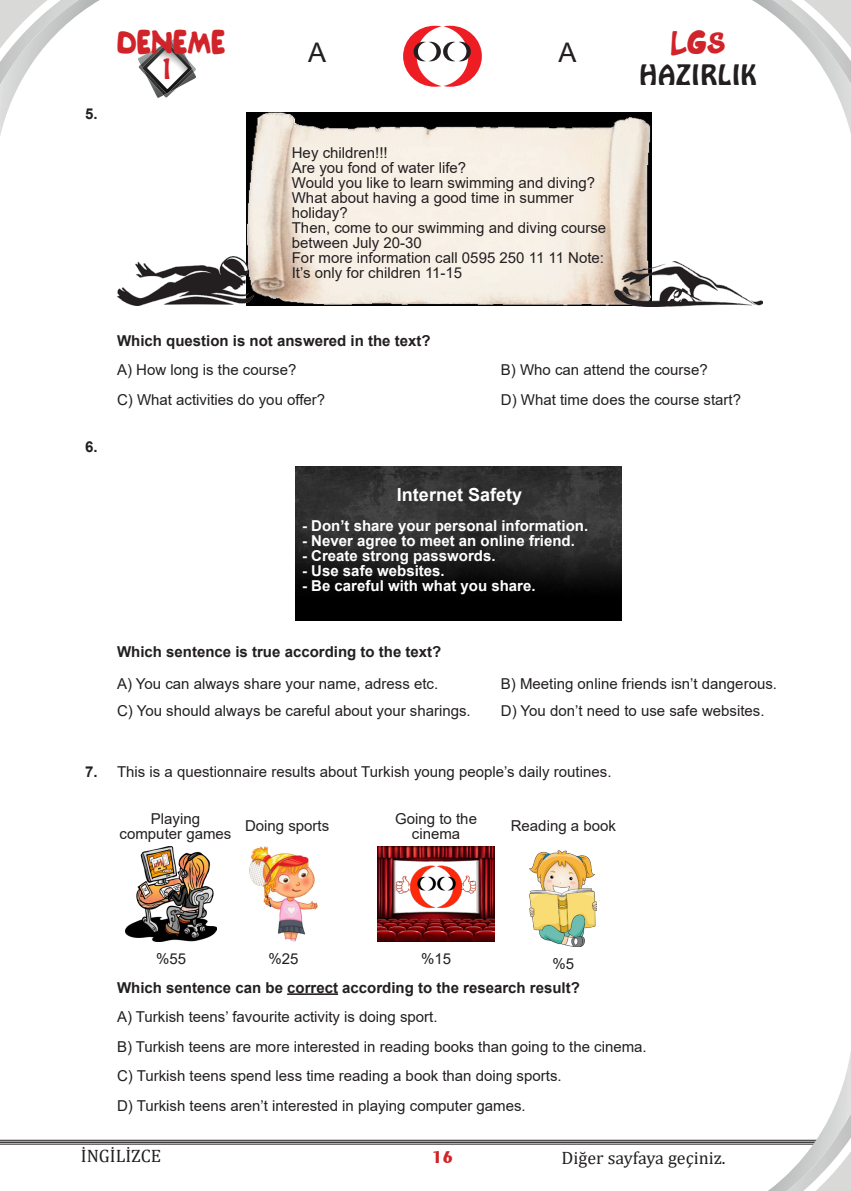
<style>
.page{position:relative;width:851px;height:1191px;background:#fff}
.page>*{position:absolute;margin:0;border:0;box-sizing:border-box;transform-origin:0 0}
.t1{font:27px "BIP";color:#d1232a}
.t2{font:27px "Hobo BT";color:#231f20}
.t3{font:27px "Arial";color:#231f20}
.t4{font:27px "Hobo BT";color:#d1232a}
.t5{font:18px "Cambria Math";color:#231f20}
.t6{font:700 18px "Arial";color:#fff}
.t7{font:700 18px "Exotic 350 BT";color:#d1232a}
.Soru_Regular{font:15px/15px "Arial";color:#231f20}
.alt_alta{font:15px "Arial";color:#231f20}
.t8{font:700 15px "Arial";color:#fff}
.Dortlu_yan_yana{font:15px "Arial";color:#231f20}
.Soru_Bold{font:700 15px "Arial";color:#231f20}
.Soru_Regular-2{font:700 15px "Arial";color:#231f20}
.s1{font-weight:700}
</style>
<div class="page">
<hr style="left:0;top:1140px;width:829px;height:1px;background:#231f20">
<hr style="left:0;top:1141px;width:829px;height:1px;background:#231f20">
<hr style="left:0;top:1143px;width:829px;height:1px;background:#231f20">
<svg style="left:138px;top:38px;width:58px;height:60px"></svg>
<svg style="left:0;top:0;width:100px;height:136px"></svg>
<svg style="left:752px;top:0;width:98px;height:130px"></svg>
<svg style="left:762px;top:1057px;width:88px;height:134px"></svg>
<svg style="left:403px;top:26px;width:79px;height:61px"></svg>
<hr style="left:287px;top:993px;width:51px;height:2px;background:#231f20">
<img style="left:247px;top:113px;width:404px;height:192px">
<img style="left:614px;top:261px;width:148px;height:45px">
<img style="left:117px;top:256px;width:136px;height:49px">
<img style="left:296px;top:466px;width:325px;height:154px">
<img style="left:125px;top:846px;width:92px;height:95px">
<img style="left:250px;top:846px;width:67px;height:95px">
<img style="left:377px;top:846px;width:117px;height:95px">
<img style="left:529px;top:851px;width:68px;height:96px">
<p class="Soru_Regular-2" style="left:85px;top:103px;width:14px">5.</p>
<p class="t1" style="left:117px;top:22px;width:110px">DENEME</p>
<p class="t1" style="left:670px;top:22px;width:56px">LGS</p>
<h1 class="t3" style="left:308px;top:34px;width:20px">A</h1>
<h1 class="t3" style="left:558px;top:34px;width:20px">A</h1>
<p class="t4" style="left:159px;top:52px;width:16px">1</p>
<p class="t2" style="left:638px;top:58px;width:119px">HAZIRLIK</p>
<p class="Soru_Regular" style="left:292px;top:145px;width:97px">Hey children!!!</p>
<p class="Soru_Regular" style="left:292px;top:160px;width:176px">Are you fond of water life?</p>
<p class="Soru_Regular" style="left:292px;top:175px;width:305px">Would you like to learn swimming and diving?</p>
<p class="Soru_Regular" style="left:292px;top:190px;width:283px">What about having a good time in summer holiday?</p>
<p class="Soru_Regular" style="left:292px;top:220px;width:316px">Then, come to our swimming and diving course between July 20-30</p>
<p class="Soru_Regular" style="left:292px;top:250px;width:314px">For more information call 0595 250 11 11 Note:<br>It’s only for children 11-15</p>
<p class="Soru_Regular-2" style="left:85px;top:436px;width:14px">6.</p>
<p class="Soru_Bold" style="left:117px;top:330px;width:315px">Which question is not answered in the text?</p>
<p class="Dortlu_yan_yana" style="left:117px;top:359px;width:181px">A) How long is the course?</p>
<p class="Dortlu_yan_yana" style="left:501px;top:359px;width:208px">B) Who can attend the course?</p>
<p class="Dortlu_yan_yana" style="left:117px;top:389px;width:210px">C) What activities do you offer?</p>
<p class="Dortlu_yan_yana" style="left:501px;top:389px;width:242px">D) What time does the course start?</p>
<p class="t6" style="left:397px;top:482px;width:127px">Internet Safety</p>
<p class="t8" style="left:302px;top:515px;width:287px">- Don’t share your personal information.</p>
<p class="t8" style="left:302px;top:530px;width:274px">- Never agree to meet an online friend.</p>
<p class="t8" style="left:302px;top:545px;width:195px">- Create strong passwords.</p>
<p class="t8" style="left:302px;top:560px;width:144px">- Use safe websites.</p>
<p class="t8" style="left:302px;top:575px;width:235px">- Be careful with what you share.</p>
<p class="Soru_Bold" style="left:117px;top:641px;width:326px">Which sentence is true according to the text?</p>
<p class="alt_alta" style="left:117px;top:673px;width:322px">A) You can always share your name, adress etc.</p>
<p class="alt_alta" style="left:501px;top:673px;width:277px">B) Meeting online friends isn’t dangerous.</p>
<p class="alt_alta" style="left:117px;top:700px;width:355px">C) You should always be careful about your sharings.</p>
<p class="alt_alta" style="left:501px;top:700px;width:265px">D) You don’t need to use safe websites.</p>
<p class="Soru_Regular" style="left:85px;top:764px;width:528px"><span class="s1">7.</span> This is a questionnaire results about Turkish young people’s daily routines.</p>
<p class="Soru_Regular" style="left:120px;top:811px;width:113px;text-align:center">Playing computer games</p>
<p class="Soru_Regular" style="left:395px;top:811px;width:83px;text-align:center">Going to the cinema</p>
<p class="Soru_Regular" style="left:245px;top:818px;width:86px">Doing sports</p>
<p class="Soru_Regular" style="left:510px;top:818px;width:107px">Reading a book</p>
<p class="Soru_Regular" style="left:156px;top:951px;width:32px">%55</p>
<p class="Soru_Regular" style="left:268px;top:951px;width:32px">%25</p>
<p class="Soru_Regular" style="left:421px;top:951px;width:32px">%15</p>
<p class="Soru_Regular" style="left:552px;top:956px;width:23px">%5</p>
<p class="Soru_Regular-2" style="left:117px;top:976px;width:464px">Which sentence can be correct according to the research result?</p>
<p class="Soru_Regular" style="left:117px;top:1009px;width:322px">A) Turkish teens’ favourite activity is doing sport.</p>
<p class="Soru_Regular" style="left:117px;top:1038px;width:531px">B) Turkish teens are more interested in reading books than going to the cinema.</p>
<p class="Soru_Regular" style="left:117px;top:1068px;width:446px">C) Turkish teens spend less time reading a book than doing sports.</p>
<p class="Soru_Regular" style="left:117px;top:1097px;width:410px">D) Turkish teens aren’t interested in playing computer games.</p>
<p class="t5" style="left:81px;top:1145px;width:82px">İNGİLİZCE</p>
<p class="t7" style="left:432px;top:1145px;width:23px">16</p>
<p class="t5" style="left:561px;top:1147px;width:165px">Diğer sayfaya geçiniz.</p>
</div>
